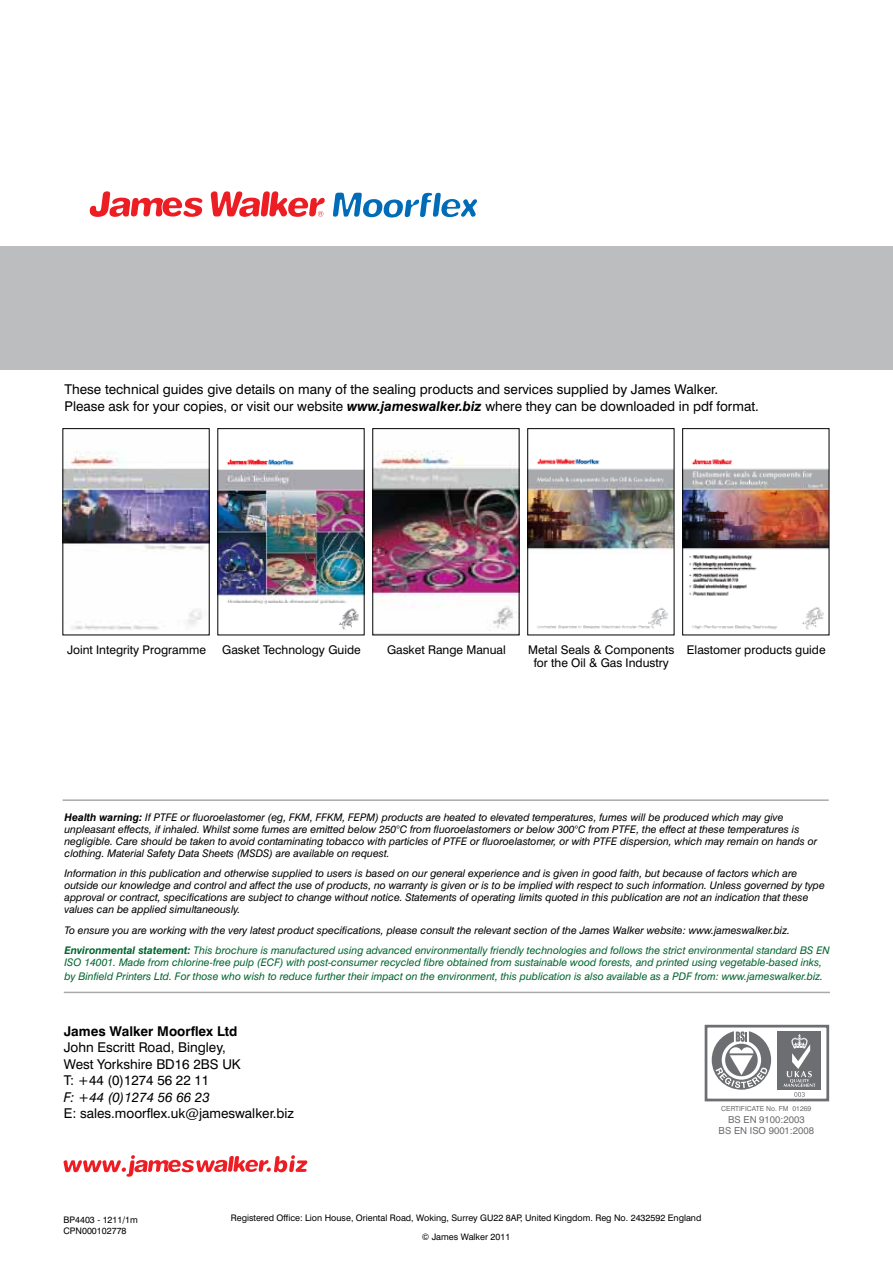
<style>
.page{position:relative;width:893px;height:1263px;background:#fff}
.page>*{position:absolute;margin:0;border:0;box-sizing:border-box;transform-origin:0 0}
.t1{font:13.5px/16.5px "Swiss 721 BT";color:#000}
.t2{font:italic 13.5px "Swiss 721 BT";color:#000}
.t3{font:700 13.5px "Swiss 721 BT";color:#000}
.t4{font:12px/13px "Swiss 721 BT";color:#000;text-align:center}
.t5{font:700 12px "Swiss 721 BT";color:#000}
.t6{font:italic 10.5px/12px "Swiss 721 BT";color:#000}
.t7{font:italic 10.5px/13.5px "Swiss 721 BT";color:#00652e}
.t8{font:9.6px/11.1px "Swiss 721 BT";color:#6d6e71;text-align:center}
.t9{font:9px/19.5px "Swiss 721 BT";color:#000;text-align:center}
.t10{font:700 9px "Swiss 721 BT";color:#000}
.t11{font:6.9px "Swiss 721 BT";color:#6d6e71}
.s1{font-weight:700;font-style:italic}
.s2{font-weight:700}
.s3{font-weight:700;color:#00652e}
.s4{color:#00652e}
</style>
<div class="page">
<div style="left:0;top:246px;width:893px;height:124px;background:#bbbdbf"></div>
<svg style="left:333px;top:192px;width:144px;height:26px"></svg>
<svg style="left:89px;top:191px;width:114px;height:26px"></svg>
<svg style="left:211px;top:191px;width:114px;height:26px"></svg>
<div style="left:777px;top:1032px;width:44px;height:58px;background:#6d6e71"></div>
<svg style="left:784px;top:1034px;width:31px;height:63px"></svg>
<div style="left:705px;top:1025px;width:124px;height:76px;border:3px solid #6d6e71"></div>
<svg style="left:712px;top:1031px;width:59px;height:59px"></svg>
<svg style="left:63px;top:1155px;width:244px;height:22px"></svg>
<hr style="left:64px;top:992px;width:766px;height:1px;background:#a7a9ac">
<hr style="left:63px;top:799px;width:766px;height:2px;background:#a7a9ac">
<img style="left:65px;top:451px;width:143px;height:179px">
<div style="left:63px;top:428px;width:147px;height:207px;border:1px solid #000"></div>
<img style="left:219px;top:458px;width:143px;height:172px">
<div style="left:217px;top:428px;width:147px;height:207px;border:1px solid #000"></div>
<img style="left:374px;top:451px;width:143px;height:180px">
<div style="left:372px;top:428px;width:147px;height:207px;border:1px solid #000"></div>
<img style="left:529px;top:458px;width:143px;height:171px">
<div style="left:527px;top:428px;width:147px;height:207px;border:1px solid #000"></div>
<img style="left:684px;top:459px;width:143px;height:171px">
<div style="left:682px;top:428px;width:147px;height:207px;border:1px solid #000"></div>
<p class="t1" style="left:65px;top:381px;width:696px">These technical guides give details on many of the sealing products and services supplied by James Walker.<br>Please ask for your copies, or visit our website <span class="s1">www.jameswalker.biz</span> where they can be downloaded in pdf format.</p>
<p class="t4" style="left:67px;top:643px;width:140px">Joint Integrity Programme</p>
<p class="t4" style="left:222px;top:643px;width:140px">Gasket Technology Guide</p>
<p class="t4" style="left:387px;top:643px;width:120px">Gasket Range Manual</p>
<p class="t4" style="left:528px;top:643px;width:148px">Metal Seals &amp; Components for the Oil &amp; Gas Industry</p>
<p class="t4" style="left:687px;top:643px;width:140px">Elastomer products guide</p>
<p class="t5" style="left:538px;top:645px;width:148px">for the Oil &amp; Gas Industry</p>
<p class="t5" style="left:733px;top:645px;width:82px">Sealing Guide</p>
<p class="t6" style="left:65px;top:811px;width:754px"><span class="s2">Health warning:</span> If PTFE or fluoroelastomer (eg, FKM, FFKM, FEPM) products are heated to elevated temperatures, fumes will be produced which may give unpleasant effects, if inhaled. Whilst some fumes are emitted below 250°C from fluoroelastomers or below 300°C from PTFE, the effect at these temperatures is negligible. Care should be taken to avoid contaminating tobacco with particles of PTFE or fluoroelastomer, or with PTFE dispersion, which may remain on hands or clothing. Material Safety Data Sheets (MSDS) are available on request.</p>
<p class="t6" style="left:65px;top:867px;width:762px">Information in this publication and otherwise supplied to users is based on our general experience and is given in good faith, but because of factors which are outside our knowledge and control and affect the use of products, no warranty is given or is to be implied with respect to such information. Unless governed by type approval or contract, specifications are subject to change without notice. Statements of operating limits quoted in this publication are not an indication that these values can be applied simultaneously.</p>
<p class="t6" style="left:65px;top:920px;width:767px;line-height:20.5px">To ensure you are working with the very latest product specifications, please consult the relevant section of the James Walker website: www.jameswalker.biz.<br><span class="s3">Environmental statement:</span> <span class="s4">This brochure is manufactured using advanced environmentally friendly technologies and follows the strict environmental standard BS EN</span></p>
<p class="t7" style="left:65px;top:956px;width:760px">ISO 14001. Made from chlorine-free pulp (ECF) with post-consumer recycled fibre obtained from sustainable wood forests, and printed using vegetable-based inks, by Binfield Printers Ltd. For those who wish to reduce further their impact on the environment, this publication is also available as a PDF from: www.jameswalker.biz.</p>
<p class="t1" style="left:66px;top:1022px;width:184px">John Escritt Road, Bingley,<br>West Yorkshire BD16 2BS UK<br>T: +44 (0)1274 56 22 11</p>
<p class="t2" style="left:66px;top:1071px;width:149px">F: +44 (0)1274 56 66 23</p>
<p class="t1" style="left:66px;top:1088px;width:232px">E: sales.moorflex.uk@jameswalker.biz</p>
<p class="t3" style="left:64px;top:1023px;width:175px">James Walker Moorflex Ltd</p>
<p class="t1" style="left:64px;top:1039px;width:178px">John Escritt Road, Bingley,<br>West Yorkshire BD16 2BS UK<br>T: +44 (0)1274 56 22 11</p>
<p class="t2" style="left:64px;top:1089px;width:147px">F: +44 (0)1274 56 66 23</p>
<p class="t1" style="left:64px;top:1105px;width:232px">E: sales.moorflex.uk@jameswalker.biz</p>
<p class="t11" style="left:721px;top:1104px;width:92px">CERTIFICATE No. FM 01269</p>
<p class="t8" style="left:719px;top:1114px;width:97px">BS EN 9100:2003<br>BS EN ISO 9001:2008</p>
<p class="t9" style="left:64px;top:1214px;width:76px;line-height:10.5px;text-align:left">BP4403 - 1211/1m<br>CPN000102778</p>
<p class="t10" style="left:64px;top:1220px;width:67px">CPN000102778</p>
<p class="t9" style="left:349px;top:1204px;width:222px">GU22 8AP, United Kingdom. Reg. No. 575005 England</p>
<p class="t9" style="left:231px;top:1208px;width:472px">Registered Office: Lion House, Oriental Road, Woking, Surrey GU22 8AP, United Kingdom. Reg No. 2432592 England © James Walker 2011</p>
</div>
